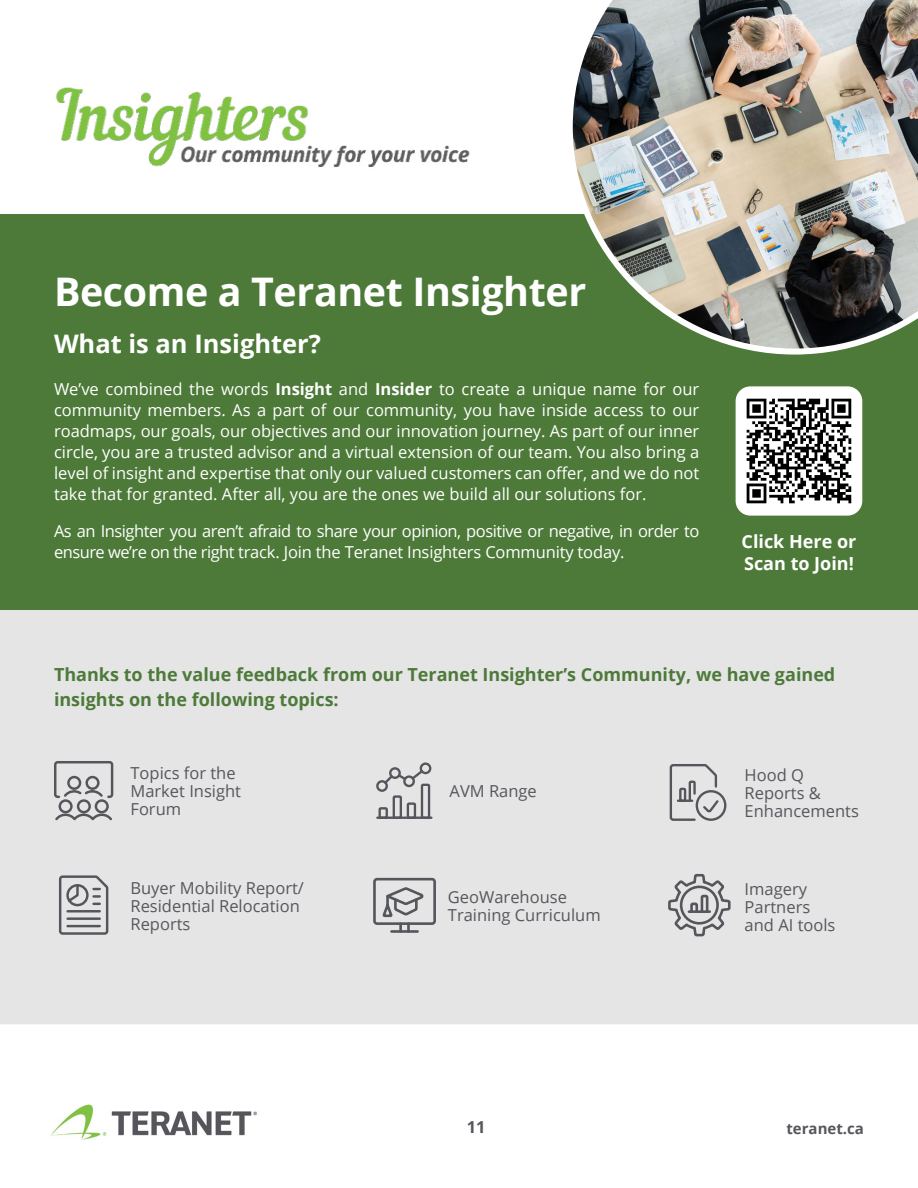
<style>
.page{position:relative;width:918px;height:1188px;background:#fff}
.page>*{position:absolute;margin:0;border:0;box-sizing:border-box;transform-origin:0 0}
.t1{font:700 39.45px "Open Sans";letter-spacing:-.01em;color:#fff}
.t2{font:700 25.5px "Open Sans";color:#fff}
.t3{font:700 18px/25.5px "Open Sans";color:#4d7a39}
.t4{font:700 18px/21.6px "Open Sans";color:#fff}
.t5{font:16.5px/21px "Open Sans";letter-spacing:-.01em;color:#fff;text-align:justify}
.t6{font:16.5px/18px "Open Sans";color:#56575c}
.t7{font:16.5px/21px "Open Sans";letter-spacing:-.03em;color:#fff}
.t8{font:700 16.5px "Open Sans";color:#56575c}
.t9{font:700 15px "Open Sans";color:#56575c}
.s1{font-weight:700}
</style>
<div class="page">
<img style="left:51px;top:1104px;width:206px;height:36px">
<div style="left:0;top:610px;width:918px;height:414px;background:#e5e5e6"></div>
<div style="left:0;top:214px;width:918px;height:396px;background:#4d7a39"></div>
<img style="left:56px;top:87px;width:414px;height:80px">
<div style="left:77px;top:799px;width:14px;height:14px;border:2px solid #55565b;border-radius:6px"></div>
<div style="left:59px;top:799px;width:14px;height:14px;border:2px solid #55565b;border-radius:50%"></div>
<div style="left:95px;top:799px;width:14px;height:14px;border:2px solid #55565b;border-radius:6px"></div>
<svg style="left:54px;top:812px;width:59px;height:8px"></svg>
<div style="left:85px;top:776px;width:15px;height:14px;border:2px solid #55565b;border-radius:50%"></div>
<div style="left:67px;top:776px;width:14px;height:14px;border:2px solid #55565b;border-radius:6px"></div>
<svg style="left:62px;top:789px;width:43px;height:10px"></svg>
<div style="left:54px;top:761px;width:59px;height:37px;border:2px solid #55565b;border-radius:2px"></div>
<div style="left:696px;top:790px;width:30px;height:31px;border:2px solid #55565b;border-radius:50%"></div>
<svg style="left:670px;top:764px;width:51px;height:57px;background:#c2c2c4"></svg>
<svg style="left:58px;top:875px;width:52px;height:60px;background:#b6b7b9"></svg>
<div style="left:373px;top:878px;width:63px;height:47px;border:3px solid #55565b;border-radius:3px"></div>
<hr style="left:391px;top:930px;width:27px;height:3px;background:#55565b">
<svg style="left:380px;top:885px;width:45px;height:46px;background:#bdbec0"></svg>
<svg style="left:668px;top:874px;width:63px;height:62px;background:#bdbec0"></svg>
<hr style="left:689px;top:910px;width:21px;height:3px;background:#55565b">
<svg style="left:377px;top:768px;width:54px;height:51px;background:#c2c2c4"></svg>
<div style="left:420px;top:762px;width:11px;height:12px;border:2px solid #55565b;border-radius:50%"></div>
<div style="left:403px;top:775px;width:12px;height:12px;border:2px solid #55565b;border-radius:50%"></div>
<div style="left:389px;top:767px;width:12px;height:12px;border:2px solid #55565b;border-radius:5px"></div>
<div style="left:376px;top:780px;width:12px;height:12px;border:2px solid #55565b;border-radius:50%"></div>
<img style="left:572px;top:0;width:346px;height:355px">
<svg style="left:736px;top:386px;width:126px;height:130px;background:#afafaf"></svg>
<svg style="left:747px;top:399px;width:104px;height:22px;background:#7a7a7a"></svg>
<h1 class="t1" style="left:54px;top:264px;width:534px">Become a Teranet Insighter</h1>
<h2 class="t2" style="left:54px;top:325px;width:269px">What is an Insighter?</h2>
<p class="t5" style="left:54px;top:378px;width:647px">We’ve combined the words <span class="s1">Insight</span> and <span class="s1">Insider</span> to create a unique name for our community members. As a part of our community, you have inside access to our roadmaps, our goals, our objectives and our innovation journey. As part of our inner circle, you are a trusted advisor and a virtual extension of our team. You also bring a level of insight and expertise that only our valued customers can offer, and we do not take that for granted. After all, you are the ones we build all our solutions for.</p>
<p class="t7" style="left:54px;top:520px;width:647px">As an Insighter you aren’t afraid to share your opinion, positive or negative, in order to ensure we’re on the right track. Join the Teranet Insighters Community today.</p>
<p class="t4" style="left:742px;top:531px;width:116px">Click Here or<br>Scan to Join!</p>
<p class="t3" style="left:54px;top:661px;width:783px">Thanks to the value feedback from our Teranet Insighter’s Community, we have gained insights on the following topics:</p>
<p class="t6" style="left:130px;top:764px;width:112px">Topics for the<br>Market Insight<br>Forum</p>
<p class="t6" style="left:450px;top:782px;width:89px">AVM Range</p>
<p class="t6" style="left:745px;top:765px;width:116px">Hood Q<br>Reports &amp;<br>Enhancements</p>
<p class="t6" style="left:130px;top:878px;width:175px">Buyer Mobility Report/<br>Residential Relocation<br>Reports</p>
<p class="t6" style="left:745px;top:880px;width:92px">Imagery<br>Partners and AI tools</p>
<p class="t6" style="left:448px;top:887px;width:154px">GeoWarehouse<br>Training Curriculum</p>
<p class="t8" style="left:467px;top:1116px;width:20px">11</p>
<p class="t9" style="left:786px;top:1118px;width:79px">teranet.ca</p>
</div>
